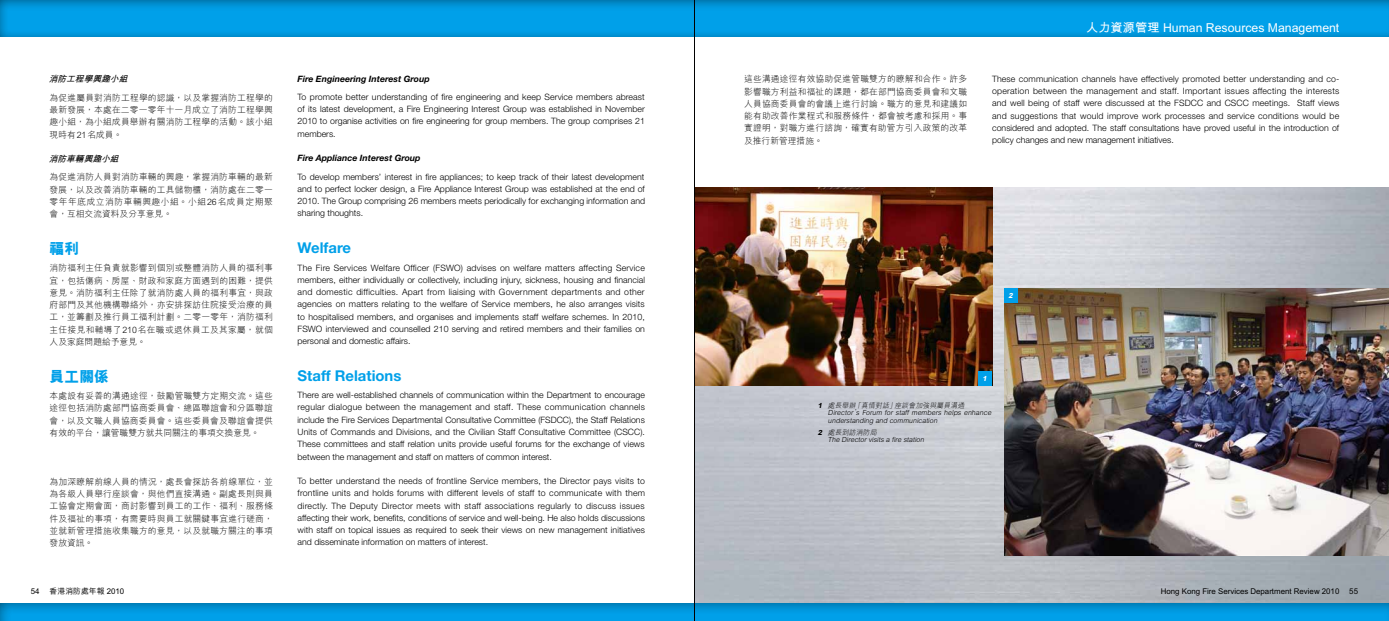
<style>
.page{position:relative;width:1389px;height:621px;background:#fff}
.page>*{position:absolute;margin:0;border:0;box-sizing:border-box;transform-origin:0 0}
.t1{font:700 14.88px "Helvetica Neue LT Std";color:#00a0e9}
.t2{font:800 14.88px "M Hei HK";color:#00a0e9}
.t3{font:700 12.25px "M Hei HK";color:#fff}
.t4{font:300 8.75px/12.2px "Helvetica Neue LT Std";color:#000;text-align:justify}
.t5{font:300 8.75px/12.2px "M Hei HK";letter-spacing:.025em;color:#000;text-align:justify}
.t6{font:italic 700 8.75px "Helvetica Neue LT Std";color:#000}
.t7{font:italic 700 8.75px "M Hei HK";color:#000}
.t8{font:500 7.88px "M Hei HK";color:#000}
.t9{font:700 7.88px "M Hei HK";color:#000}
.t10{font:italic 300 7px/7.4px "M Hei HK";color:#000}
.t11{font:italic 800 7px "M Hei HK";color:#fff}
.s1{font-weight:800}
</style>
<div class="page">
<img style="left:695px;top:187px;width:694px;height:415px">
<div style="left:0;top:0;width:694px;height:39px;background:#000;opacity:.75"></div>
<div style="left:0;top:602px;width:694px;height:18px;background:#000;opacity:.75"></div>
<div style="left:694px;top:0;width:695px;height:39px;background:#000;opacity:.75"></div>
<div style="left:694px;top:602px;width:695px;height:18px;background:#000;opacity:.75"></div>
<img style="left:1005px;top:288px;width:384px;height:266px">
<div style="left:1005px;top:288px;width:13px;height:14px;background:#00a0e9"></div>
<img style="left:695px;top:187px;width:297px;height:198px">
<div style="left:979px;top:371px;width:13px;height:14px;background:#00a0e9"></div>
<hr style="left:694px;top:0;width:1px;height:620px;background:#000">
<p class="t7" style="left:49px;top:73px;width:83px">消防工程學興趣小組</p>
<p class="t5" style="left:50px;top:91px;width:225px">為促進屬員對消防工程學的認識，以及掌握消防工程學的最新發展，本處在二零一零年十一月成立了消防工程學興趣小組，為小組成員舉辦有關消防工程學的活動。該小組現時有21名成員。</p>
<p class="t7" style="left:49px;top:152px;width:75px">消防車輛興趣小組</p>
<p class="t5" style="left:50px;top:171px;width:225px">為促進消防人員對消防車輛的興趣，掌握消防車輛的最新發展，以及改善消防車輛的工具儲物櫃，消防處在二零一零年年底成立消防車輛興趣小組。小組26名成員定期聚會，互相交流資料及分享意見。</p>
<h1 class="t2" style="left:50px;top:238px;width:31px">福利</h1>
<p class="t5" style="left:50px;top:261px;width:225px">消防福利主任負責就影響到個別或整體消防人員的福利事宜，包括傷病、房屋、財政和家庭方面遇到的困難，提供意見。消防福利主任除了就消防處人員的福利事宜，與政府部門及其他機構聯絡外，亦安排探訪住院接受治療的員工，並籌劃及推行員工福利計劃。二零一零年，消防福利主任接見和輔導了210名在職或退休員工及其家屬，就個人及家庭問題給予意見。</p>
<h1 class="t2" style="left:50px;top:366px;width:61px">員工關係</h1>
<p class="t5" style="left:50px;top:389px;width:225px">本處設有妥善的溝通途徑，鼓勵管職雙方定期交流。這些途徑包括消防處部門協商委員會、總區聯誼會和分區聯誼會，以及文職人員協商委員會。這些委員會及聯誼會提供有效的平台，讓管職雙方就共同關注的事項交換意見。</p>
<p class="t5" style="left:50px;top:474px;width:225px">為加深瞭解前線人員的情況，處長會探訪各前線單位，並為各級人員舉行座談會，與他們直接溝通。副處長則與員工協會定期會面，商討影響到員工的工作、福利、服務條件及福祉的事項，有需要時與員工就關鍵事宜進行磋商，並就新管理措施收集職方的意見，以及就職方關注的事項發放資訊。</p>
<p class="t6" style="left:298px;top:73px;width:134px">Fire Engineering Interest Group</p>
<p class="t4" style="left:298px;top:90px;width:349px">To promote better understanding of fire engineering and keep Service members abreast of its latest development, a Fire Engineering Interest Group was established in November 2010 to organise activities on fire engineering for group members. The group comprises 21 members.</p>
<p class="t6" style="left:298px;top:153px;width:124px">Fire Appliance Interest Group</p>
<p class="t4" style="left:298px;top:170px;width:349px">To develop members’ interest in fire appliances; to keep track of their latest development and to perfect locker design, a Fire Appliance Interest Group was established at the end of 2010. The Group comprising 26 members meets periodically for exchanging information and sharing thoughts.</p>
<h1 class="t1" style="left:298px;top:238px;width:55px">Welfare</h1>
<p class="t4" style="left:298px;top:261px;width:349px">The Fire Services Welfare Officer (FSWO) advises on welfare matters affecting Service members, either individually or collectively, including injury, sickness, housing and financial and domestic difficulties. Apart from liaising with Government departments and other agencies on matters relating to the welfare of Service members, he also arranges visits to hospitalised members, and organises and implements staff welfare schemes. In 2010, FSWO interviewed and counselled 210 serving and retired members and their families on personal and domestic affairs.</p>
<h1 class="t1" style="left:298px;top:366px;width:105px">Staff Relations</h1>
<p class="t4" style="left:298px;top:388px;width:349px">There are well-established channels of communication within the Department to encourage regular dialogue between the management and staff. These communication channels include the Fire Services Departmental Consultative Committee (FSDCC), the Staff Relations Units of Commands and Divisions, and the Civilian Staff Consultative Committee (CSCC).<br>These committees and staff relation units provide useful forums for the exchange of views between the management and staff on matters of common interest.</p>
<p class="t4" style="left:298px;top:474px;width:349px">To better understand the needs of frontline Service members, the Director pays visits to frontline units and holds forums with different levels of staff to communicate with them directly. The Deputy Director meets with staff associations regularly to discuss issues affecting their work, benefits, conditions of service and well-being. He also holds discussions with staff on topical issues as required to seek their views on new management initiatives and disseminate information on matters of interest.</p>
<p class="t5" style="left:744px;top:73px;width:225px">這些溝通途徑有效協助促進管職雙方的瞭解和合作。許多影響職方利益和福祉的課題，都在部門協商委員會和文職人員協商委員會的會議上進行討論。職方的意見和建議如能有助改善作業程式和服務條件，都會被考慮和採用。事實證明，對職方進行諮詢，確實有助管方引入政策的改革及推行新管理措施。</p>
<h2 class="t3" style="left:1086px;top:18px;width:255px">人力資源管理 Human Resources Management</h2>
<p class="t4" style="left:992px;top:72px;width:349px">These communication channels have effectively promoted better understanding and co&shy;operation between the management and staff. Important issues affecting the interests and well being of staff were discussed at the FSDCC and CSCC meetings. Staff views and suggestions that would improve work processes and service conditions would be considered and adopted. The staff consultations have proved useful in the introduction of policy changes and new management initiatives.</p>
<p class="t11" style="left:1009px;top:291px;width:7px">2</p>
<p class="t11" style="left:983px;top:374px;width:7px">1</p>
<p class="t10" style="left:828px;top:401px;width:166px;text-indent:-10px"><span class="s1">1</span> 處長舉辦「真情對話」座談會加強與屬員溝通<br>Director’s Forum for staff members helps enhance understanding and communication</p>
<p class="t10" style="left:828px;top:428px;width:99px;text-indent:-10px"><span class="s1">2</span> 處長到訪消防局<br>The Director visits a fire station</p>
<p class="t9" style="left:31px;top:585px;width:10px">54</p>
<p class="t8" style="left:50px;top:585px;width:76px">香港消防處年報 2010</p>
<p class="t8" style="left:1161px;top:585px;width:180px">Hong Kong Fire Services Department Review 2010</p>
<p class="t9" style="left:1349px;top:585px;width:10px">55</p>
</div>
